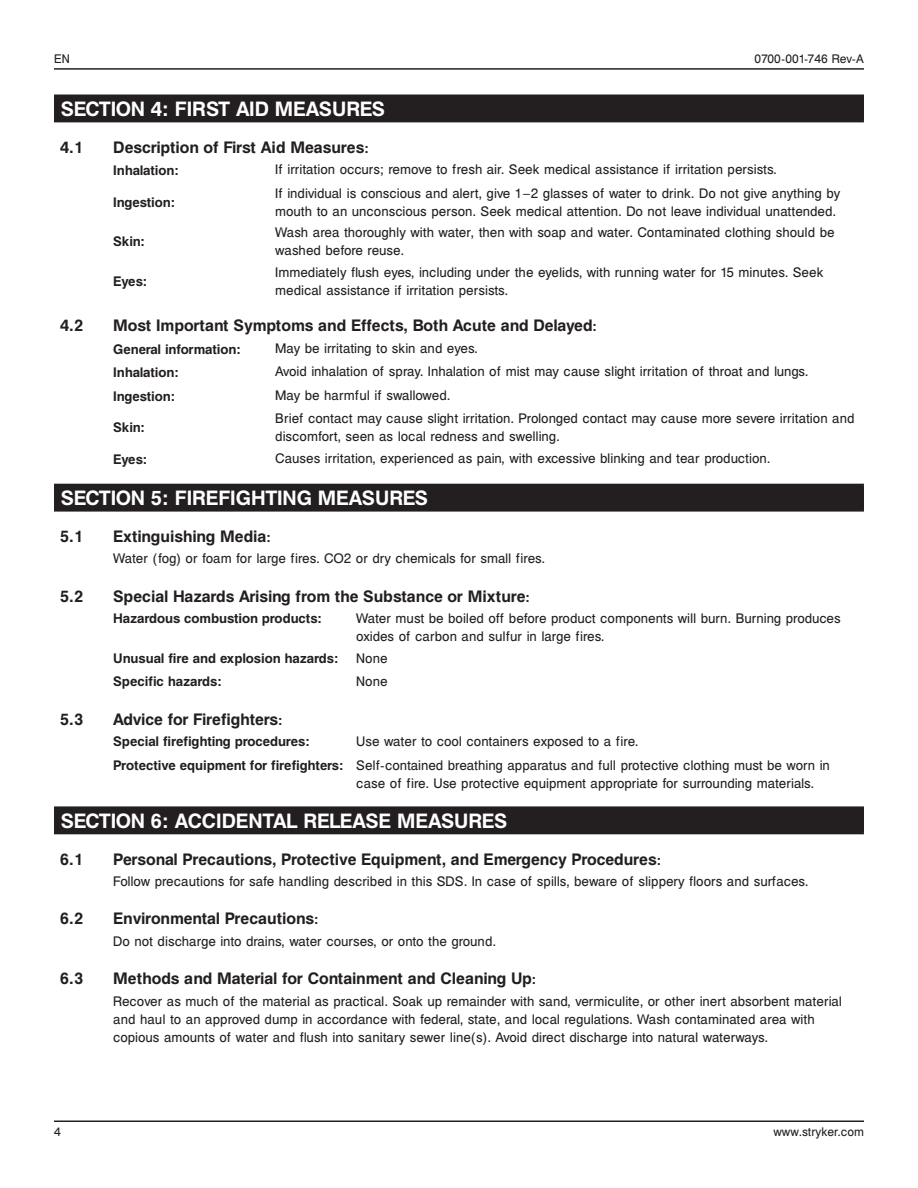
<style>
.page{position:relative;width:918px;height:1188px;background:#fff}
.page>*{position:absolute;margin:0;border:0;box-sizing:border-box;transform-origin:0 0}
.t1{font:700 22.5px "Helen Pro";letter-spacing:-.015em;color:#fff}
.t2{font:700 18px "Helen Pro";color:#231f20}
.t3{font:15px/18px "Helen Pro";color:#231f20}
.t4{font:700 15px/23.5px "Helen Pro";color:#231f20}
.t5{font:13.5px "Helen Pro";color:#231f20}
.s1{font-size:15px}
.s2{font-weight:400}
.s3{font-weight:700}
</style>
<div class="page">
<hr style="left:54px;top:1120px;width:54px;height:2px;background:#231f20">
<hr style="left:108px;top:1120px;width:648px;height:2px;background:#231f20">
<hr style="left:756px;top:1120px;width:108px;height:2px;background:#231f20">
<hr style="left:54px;top:68px;width:108px;height:2px;background:#231f20">
<hr style="left:162px;top:68px;width:567px;height:2px;background:#231f20">
<hr style="left:729px;top:68px;width:135px;height:2px;background:#231f20">
<div style="left:55px;top:95px;width:808px;height:27px;background:#231f20"></div>
<hr style="left:54px;top:94px;width:810px;height:2px;background:#231f20">
<hr style="left:54px;top:96px;width:2px;height:25px;background:#231f20">
<hr style="left:862px;top:96px;width:2px;height:25px;background:#231f20">
<hr style="left:54px;top:121px;width:810px;height:1px;background:#231f20">
<div style="left:55px;top:484px;width:808px;height:27px;background:#231f20"></div>
<hr style="left:54px;top:484px;width:810px;height:1px;background:#231f20">
<hr style="left:54px;top:485px;width:2px;height:25px;background:#231f20">
<hr style="left:862px;top:485px;width:2px;height:25px;background:#231f20">
<hr style="left:54px;top:510px;width:810px;height:2px;background:#231f20">
<div style="left:55px;top:807px;width:808px;height:27px;background:#231f20"></div>
<hr style="left:54px;top:806px;width:810px;height:2px;background:#231f20">
<hr style="left:54px;top:808px;width:2px;height:25px;background:#231f20">
<hr style="left:862px;top:808px;width:2px;height:25px;background:#231f20">
<hr style="left:54px;top:833px;width:810px;height:1px;background:#231f20">
<p class="t5" style="left:54px;top:51px;width:17px">EN</p>
<p class="t5" style="left:754px;top:51px;width:111px">0700-001-746 Rev-A</p>
<h1 class="t1" style="left:61px;top:97px;width:326px">SECTION 4: FIRST AID MEASURES</h1>
<p class="t2" style="left:60px;top:138px;width:25px">4.1</p>
<p class="t2" style="left:113px;top:138px;width:257px">Description of First Aid Measures<span class="s1">:</span></p>
<p class="t4" style="left:113px;top:159px;width:67px">Inhalation:</p>
<p class="t3" style="left:275px;top:160px;width:503px">If irritation occurs; remove to fresh air. Seek medical assistance if irritation persists.</p>
<p class="t4" style="left:113px;top:190px;width:64px">Ingestion:</p>
<p class="t3" style="left:275px;top:184px;width:566px">If individual is conscious and alert, give 1–2 glasses of water to drink. Do not give anything by mouth to an unconscious person. Seek medical attention. Do not leave individual unattended.</p>
<p class="t4" style="left:113px;top:230px;width:34px">Skin:</p>
<p class="t3" style="left:275px;top:224px;width:561px">Wash area thoroughly with water, then with soap and water. Contaminated clothing should be washed before reuse.</p>
<p class="t4" style="left:113px;top:269px;width:36px">Eyes:</p>
<p class="t3" style="left:275px;top:263px;width:550px">Immediately flush eyes, including under the eyelids, with running water for 15 minutes. Seek medical assistance if irritation persists.</p>
<p class="t2" style="left:60px;top:316px;width:25px">4.2</p>
<p class="t2" style="left:113px;top:316px;width:486px">Most Important Symptoms and Effects, Both Acute and Delayed<span class="s1">:</span></p>
<p class="t4" style="left:113px;top:337px;width:129px">General information:</p>
<p class="t3" style="left:275px;top:339px;width:204px">May be irritating to skin and eyes.</p>
<p class="t4" style="left:113px;top:361px;width:67px">Inhalation:</p>
<p class="t3" style="left:275px;top:363px;width:535px">Avoid inhalation of spray. Inhalation of mist may cause slight irritation of throat and lungs.</p>
<p class="t4" style="left:113px;top:384px;width:64px">Ingestion:</p>
<p class="t3" style="left:275px;top:386px;width:177px">May be harmful if swallowed.</p>
<p class="t4" style="left:113px;top:416px;width:34px">Skin:</p>
<p class="t3" style="left:275px;top:410px;width:581px">Brief contact may cause slight irritation. Prolonged contact may cause more severe irritation and discomfort, seen as local redness and swelling.</p>
<p class="t4" style="left:113px;top:447px;width:36px">Eyes:</p>
<p class="t3" style="left:275px;top:449px;width:497px">Causes irritation, experienced as pain, with excessive blinking and tear production.</p>
<h1 class="t1" style="left:61px;top:486px;width:369px">SECTION 5: FIREFIGHTING MEASURES</h1>
<p class="t2" style="left:60px;top:527px;width:25px">5.1</p>
<p class="t2" style="left:113px;top:527px;width:160px">Extinguishing Media<span class="s1">:</span></p>
<p class="t3" style="left:113px;top:550px;width:433px">Water (fog) or foam for large fires. CO2 or dry chemicals for small fires.</p>
<p class="t2" style="left:60px;top:587px;width:25px">5.2</p>
<p class="t2" style="left:113px;top:587px;width:418px">Special Hazards Arising from the Substance or Mixture<span class="s1">:</span></p>
<p class="t4" style="left:113px;top:607px;width:211px">Hazardous combustion products:</p>
<p class="t3" style="left:356px;top:609px;width:486px">Water must be boiled off before product components will burn. Burning produces oxides of carbon and sulfur in large fires.</p>
<p class="t4" style="left:113px;top:646px;width:276px">Unusual fire and explosion hazards: <span class="s2">None<br></span>Specific hazards:</p>
<p class="t3" style="left:356px;top:673px;width:33px">None</p>
<p class="t2" style="left:60px;top:709px;width:25px">5.3</p>
<p class="t2" style="left:113px;top:709px;width:171px">Advice for Firefighters<span class="s1">:</span></p>
<p class="t4" style="left:113px;top:730px;width:198px">Special firefighting procedures:</p>
<p class="t3" style="left:113px;top:730px;width:718px;line-height:23.5px;text-indent:243px">Use water to cool containers exposed to a fire.<br><span class="s3">Protective equipment for firefighters:</span> Self-contained breathing apparatus and full protective clothing must be worn in</p>
<p class="t3" style="left:356px;top:774px;width:459px">case of fire. Use protective equipment appropriate for surrounding materials.</p>
<h1 class="t1" style="left:61px;top:809px;width:448px">SECTION 6: ACCIDENTAL RELEASE MEASURES</h1>
<p class="t2" style="left:60px;top:849px;width:25px">6.1</p>
<p class="t2" style="left:113px;top:849px;width:550px">Personal Precautions, Protective Equipment, and Emergency Procedures<span class="s1">:</span></p>
<p class="t3" style="left:113px;top:872px;width:697px">Follow precautions for safe handling described in this SDS. In case of spills, beware of slippery floors and surfaces.</p>
<p class="t2" style="left:60px;top:909px;width:25px">6.2</p>
<p class="t2" style="left:113px;top:909px;width:207px">Environmental Precautions<span class="s1">:</span></p>
<p class="t3" style="left:113px;top:932px;width:384px">Do not discharge into drains, water courses, or onto the ground.</p>
<p class="t2" style="left:60px;top:969px;width:25px">6.3</p>
<p class="t2" style="left:113px;top:969px;width:425px">Methods and Material for Containment and Cleaning Up<span class="s1">:</span></p>
<p class="t3" style="left:113px;top:992px;width:730px">Recover as much of the material as practical. Soak up remainder with sand, vermiculite, or other inert absorbent material and haul to an approved dump in accordance with federal, state, and local regulations. Wash contaminated area with copious amounts of water and flush into sanitary sewer line(s). Avoid direct discharge into natural waterways.</p>
<p class="t5" style="left:54px;top:1124px;width:8px">4</p>
<p class="t5" style="left:773px;top:1124px;width:92px">www.stryker.com</p>
</div>
